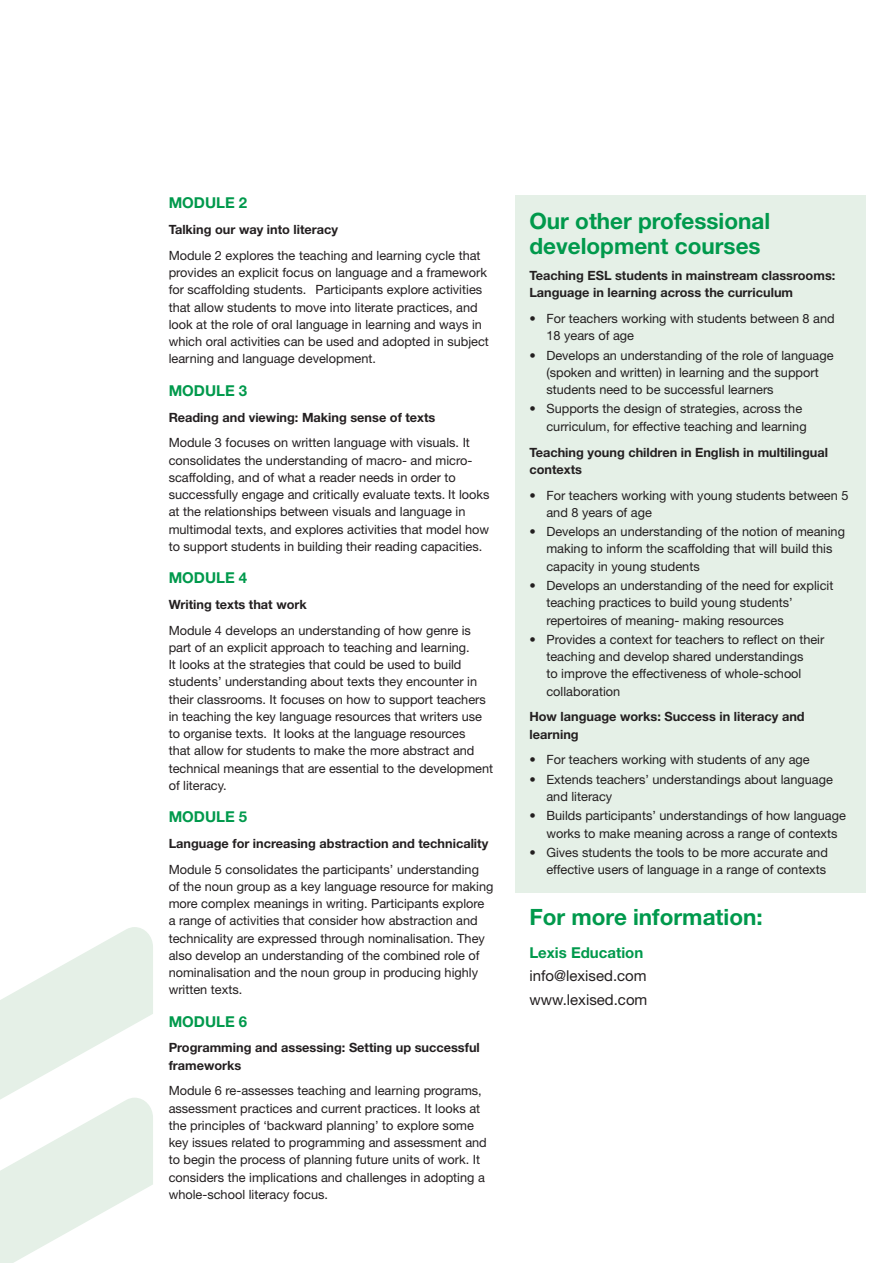
<style>
.page{position:relative;width:893px;height:1263px;background:#fff}
.page>*{position:absolute;margin:0;border:0;box-sizing:border-box;transform-origin:0 0}
.t1{font:700 22.5px/25.5px "Helvetica Neue LT Std";color:#00994c}
.t2{font:700 15px "Helvetica Neue LT Std";color:#00994c}
.t3{font:15px/23.7px "Helvetica Neue LT Std";color:#231f20}
.t4{font:12.75px/17.2px "Helvetica Neue LT Std";color:#231f20}
.t5{font:700 12.75px/17.2px "Helvetica Neue LT Std";color:#231f20}
</style>
<div class="page">
<svg style="left:0;top:927px;width:153px;height:336px"></svg>
<div style="left:515px;top:196px;width:350px;height:697px;background:#e5f0e7"></div>
<p class="t2" style="left:169px;top:194px;width:80px">MODULE 2</p>
<p class="t5" style="left:169px;top:221px;width:171px">Talking our way into literacy</p>
<p class="t4" style="left:169px;top:247px;width:322px">Module 2 explores the teaching and learning cycle that provides an explicit focus on language and a framework for scaffolding students. Participants explore activities that allow students to move into literate practices, and look at the role of oral language in learning and ways in which oral activities can be used and adopted in subject learning and language development.</p>
<p class="t2" style="left:169px;top:381px;width:80px">MODULE 3</p>
<p class="t5" style="left:169px;top:408px;width:268px">Reading and viewing: Making sense of texts</p>
<p class="t4" style="left:169px;top:434px;width:322px">Module 3 focuses on written language with visuals. It consolidates the understanding of macro- and micro&shy;scaffolding, and of what a reader needs in order to successfully engage and critically evaluate texts. It looks at the relationships between visuals and language in multimodal texts, and explores activities that model how to support students in building their reading capacities.</p>
<p class="t2" style="left:169px;top:568px;width:80px">MODULE 4</p>
<p class="t5" style="left:169px;top:595px;width:140px">Writing texts that work</p>
<p class="t4" style="left:169px;top:621px;width:326px">Module 4 develops an understanding of how genre is part of an explicit approach to teaching and learning.<br>It looks at the strategies that could be used to build students’ understanding about texts they encounter in their classrooms. It focuses on how to support teachers in teaching the key language resources that writers use to organise texts. It looks at the language resources<br>that allow for students to make the more abstract and technical meanings that are essential to the development of literacy.</p>
<p class="t2" style="left:169px;top:807px;width:80px">MODULE 5</p>
<p class="t5" style="left:169px;top:834px;width:321px">Language for increasing abstraction and technicality</p>
<p class="t4" style="left:169px;top:860px;width:326px">Module 5 consolidates the participants’ understanding<br>of the noun group as a key language resource for making more complex meanings in writing. Participants explore a range of activities that consider how abstraction and technicality are expressed through nominalisation. They also develop an understanding of the combined role of nominalisation and the noun group in producing highly written texts.</p>
<p class="t2" style="left:169px;top:1012px;width:80px">MODULE 6</p>
<p class="t5" style="left:169px;top:1039px;width:313px">Programming and assessing: Setting up successful frameworks</p>
<p class="t4" style="left:169px;top:1082px;width:320px">Module 6 re-assesses teaching and learning programs, assessment practices and current practices. It looks at the principles of ‘backward planning’ to explore some key issues related to programming and assessment and to begin the process of planning future units of work. It considers the implications and challenges in adopting a whole-school literacy focus.</p>
<h1 class="t1" style="left:529px;top:207px;width:242px">Our other professional development courses</h1>
<p class="t5" style="left:529px;top:266px;width:307px">Teaching ESL students in mainstream classrooms:<br>Language in learning across the curriculum</p>
<p class="t4" style="left:546px;top:310px;width:290px;text-indent:-17px">• For teachers working with students between 8 and<br>18 years of age</p>
<p class="t4" style="left:546px;top:346px;width:289px;text-indent:-17px">• Develops an understanding of the role of language (spoken and written) in learning and the support students need to be successful learners</p>
<p class="t4" style="left:546px;top:400px;width:262px;text-indent:-17px">• Supports the design of strategies, across the curriculum, for effective teaching and learning</p>
<p class="t5" style="left:529px;top:443px;width:300px">Teaching young children in English in multilingual contexts</p>
<p class="t4" style="left:546px;top:486px;width:304px;text-indent:-17px">• For teachers working with young students between 5 and 8 years of age</p>
<p class="t4" style="left:546px;top:523px;width:300px;text-indent:-17px">• Develops an understanding of the notion of meaning making to inform the scaffolding that will build this capacity in young students</p>
<p class="t4" style="left:546px;top:577px;width:288px;text-indent:-17px">• Develops an understanding of the need for explicit teaching practices to build young students’ repertoires of meaning- making resources</p>
<p class="t4" style="left:546px;top:631px;width:279px;text-indent:-17px">• Provides a context for teachers to reflect on their teaching and develop shared understandings<br>to improve the effectiveness of whole-school collaboration</p>
<p class="t5" style="left:529px;top:708px;width:277px">How language works: Success in literacy and learning</p>
<p class="t4" style="left:529px;top:751px;width:282px">• For teachers working with students of any age</p>
<p class="t4" style="left:546px;top:770px;width:288px;text-indent:-17px">• Extends teachers’ understandings about language and literacy</p>
<p class="t4" style="left:546px;top:807px;width:301px;text-indent:-17px">• Builds participants’ understandings of how language works to make meaning across a range of contexts</p>
<p class="t4" style="left:529px;top:844px;width:300px;text-align:right">• Gives students the tools to be more accurate and effective users of language in a range of contexts</p>
<h1 class="t1" style="left:529px;top:904px;width:235px">For more information:</h1>
<p class="t2" style="left:529px;top:943px;width:115px">Lexis Education</p>
<p class="t3" style="left:529px;top:964px;width:120px">info@lexised.com www.lexised.com</p>
</div>
